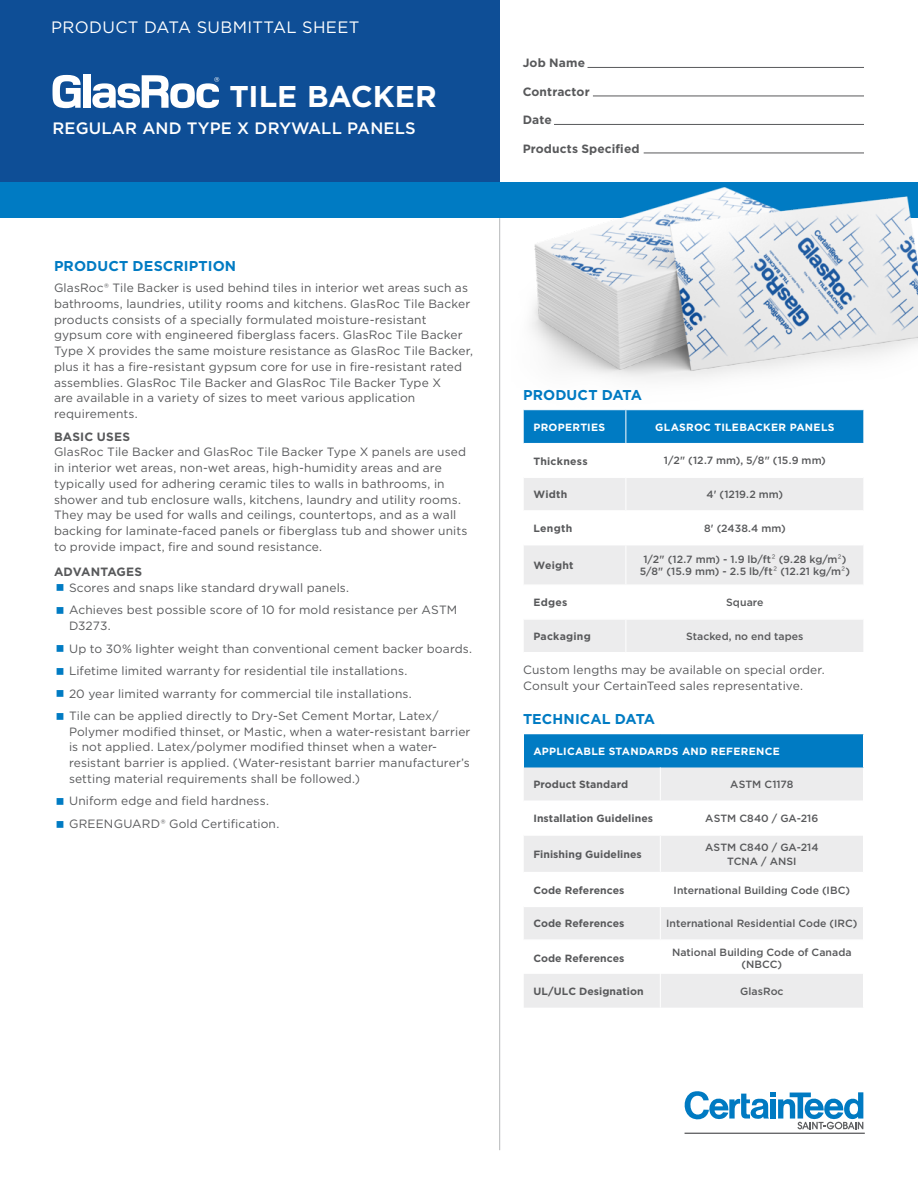
<style>
.page{position:relative;width:918px;height:1188px;background:#fff}
.page>*{position:absolute;margin:0;border:0;box-sizing:border-box;transform-origin:0 0}
.t1{font:700 30px "Gotham";letter-spacing:-.005em;color:#fff}
.t2{font:500 16.5px "Gotham";letter-spacing:.01em;color:#fff}
.t3{font:16.5px "Gotham";letter-spacing:.02em;color:#fff}
.t4{font:700 14.25px "Gotham";letter-spacing:.01em;color:#007bc3}
.t5{font:12px/15.8px "Gotham";letter-spacing:.01em;color:#58595b}
.t6{font:700 12px "Gotham";letter-spacing:.01em;color:#58595b}
.t7{font:500 10.5px/12px "Gotham";letter-spacing:.005em;color:#58595b;text-align:center}
.t8{font:700 10.5px "Gotham";letter-spacing:.005em;color:#58595b}
.t9{font:700 10.5px "Gotham";letter-spacing:.025em;color:#fff}
.t10{font:700 10.5px "Gotham";letter-spacing:.025em;color:#58595b}
.s1{font-weight:400}
</style>
<div class="page">
<svg style="left:524px;top:478px;width:339px;height:174px;fill:#ececed"></svg>
<hr style="left:625px;top:478px;width:1px;height:32px;background:#fff">
<hr style="left:625px;top:512px;width:1px;height:32px;background:#fff">
<hr style="left:625px;top:545px;width:1px;height:39px;background:#fff">
<hr style="left:625px;top:586px;width:1px;height:32px;background:#fff">
<hr style="left:625px;top:620px;width:1px;height:32px;background:#fff">
<hr style="left:524px;top:510px;width:102px;height:2px;background:#fff">
<hr style="left:626px;top:510px;width:237px;height:2px;background:#fff">
<hr style="left:524px;top:544px;width:102px;height:1px;background:#fff">
<hr style="left:626px;top:544px;width:237px;height:1px;background:#fff">
<hr style="left:524px;top:584px;width:102px;height:2px;background:#fff">
<hr style="left:626px;top:584px;width:237px;height:2px;background:#fff">
<hr style="left:524px;top:618px;width:102px;height:2px;background:#fff">
<hr style="left:626px;top:618px;width:237px;height:2px;background:#fff">
<svg style="left:685px;top:1091px;width:178px;height:38px"></svg>
<hr style="left:685px;top:1133px;width:180px;height:1px;background:#5f6062">
<hr style="left:499px;top:218px;width:1px;height:932px;background:#b6b8ba">
<div style="left:0;top:0;width:500px;height:189px;background:#0e4e96"></div>
<div style="left:0;top:182px;width:918px;height:36px;background:#007bc3"></div>
<div style="left:524px;top:734px;width:339px;height:33px;background:#007bc3"></div>
<div style="left:524px;top:767px;width:339px;height:33px;background:#ececed"></div>
<div style="left:524px;top:836px;width:339px;height:36px;background:#ececed"></div>
<div style="left:524px;top:907px;width:339px;height:32px;background:#ececed"></div>
<div style="left:524px;top:974px;width:339px;height:34px;background:#ececed"></div>
<hr style="left:660px;top:767px;width:1px;height:33px;background:#fff">
<hr style="left:660px;top:836px;width:1px;height:36px;background:#fff">
<hr style="left:660px;top:907px;width:1px;height:32px;background:#fff">
<hr style="left:660px;top:974px;width:1px;height:34px;background:#fff">
<img style="left:500px;top:67px;width:418px;height:383px">
<svg style="left:53px;top:75px;width:28px;height:33px"></svg>
<div style="left:83px;top:74px;width:8px;height:34px;background:#fff"></div>
<svg style="left:92px;top:75px;width:127px;height:33px"></svg>
<h2 class="t3" style="left:51px;top:16px;width:310px">PRODUCT DATA SUBMITTAL SHEET</h2>
<h1 class="t1" style="left:230px;top:76px;width:209px">TILE BACKER</h1>
<h2 class="t2" style="left:52px;top:117px;width:365px">REGULAR AND TYPE X DRYWALL PANELS</h2>
<p class="t4" style="left:54px;top:257px;width:184px">PRODUCT DESCRIPTION</p>
<p class="t5" style="left:54px;top:280px;width:421px">GlasRoc® Tile Backer is used behind tiles in interior wet areas such as bathrooms, laundries, utility rooms and kitchens. GlasRoc Tile Backer products consists of a specially formulated moisture-resistant gypsum core with engineered fiberglass facers. GlasRoc Tile Backer Type X provides the same moisture resistance as GlasRoc Tile Backer, plus it has a fire-resistant gypsum core for use in fire-resistant rated assemblies. GlasRoc Tile Backer and GlasRoc Tile Backer Type X<br>are available in a variety of sizes to meet various application requirements.</p>
<p class="t6" style="left:54px;top:428px;width:78px">BASIC USES</p>
<p class="t5" style="left:54px;top:444px;width:415px">GlasRoc Tile Backer and GlasRoc Tile Backer Type X panels are used in interior wet areas, non-wet areas, high-humidity areas and are typically used for adhering ceramic tiles to walls in bathrooms, in shower and tub enclosure walls, kitchens, laundry and utility rooms.<br>They may be used for walls and ceilings, countertops, and as a wall backing for laminate-faced panels or fiberglass tub and shower units to provide impact, fire and sound resistance.</p>
<p class="t6" style="left:54px;top:564px;width:90px">ADVANTAGES</p>
<p class="t5" style="left:69px;top:576px;width:390px;line-height:22.5px">Scores and snaps like standard drywall panels.<br>Achieves best possible score of 10 for mold resistance per ASTM</p>
<p class="t5" style="left:69px;top:614px;width:405px;line-height:22.5px">D3273.<br>Up to 30% lighter weight than conventional cement backer boards.<br>Lifetime limited warranty for residential tile installations.<br>20 year limited warranty for commercial tile installations.<br>Tile can be applied directly to Dry-Set Cement Mortar, Latex/</p>
<p class="t5" style="left:69px;top:723px;width:403px">Polymer modified thinset, or Mastic, when a water-resistant barrier is not applied. Latex/polymer modified thinset when a water&shy;resistant barrier is applied. (Water-resistant barrier manufacturer’s setting material requirements shall be followed.)</p>
<p class="t5" style="left:69px;top:790px;width:212px;line-height:22.5px">Uniform edge and field hardness.<br>GREENGUARD® Gold Certification.</p>
<p class="t6" style="left:523px;top:55px;width:64px">Job Name</p>
<p class="t6" style="left:523px;top:84px;width:69px">Contractor</p>
<p class="t6" style="left:523px;top:112px;width:31px">Date</p>
<p class="t6" style="left:523px;top:141px;width:118px">Products Specified</p>
<p class="t4" style="left:523px;top:386px;width:120px">PRODUCT DATA</p>
<p class="t9" style="left:533px;top:420px;width:73px">PROPERTIES</p>
<p class="t9" style="left:655px;top:420px;width:181px">GLASROC TILEBACKER PANELS</p>
<p class="t10" style="left:533px;top:454px;width:56px">Thickness</p>
<p class="t7" style="left:664px;top:455px;width:163px">1/2" (12.7 mm), 5/8" (15.9 mm)</p>
<p class="t8" style="left:533px;top:488px;width:36px">Width</p>
<p class="t7" style="left:707px;top:488px;width:78px">4' (1219.2 mm)</p>
<p class="t8" style="left:533px;top:521px;width:40px">Length</p>
<p class="t7" style="left:704px;top:522px;width:83px">8' (2438.4 mm)</p>
<p class="t8" style="left:533px;top:558px;width:42px">Weight</p>
<p class="t7" style="left:640px;top:553px;width:212px">1/2" (12.7 mm) - 1.9 lb/ft<span class="s1">²</span> (9.28 kg/m<span class="s1">²</span>)<br>5/8" (15.9 mm) - 2.5 lb/ft<span class="s1">²</span> (12.21 kg/m<span class="s1">²</span>)</p>
<p class="t8" style="left:533px;top:596px;width:35px">Edges</p>
<p class="t7" style="left:726px;top:596px;width:39px">Square</p>
<p class="t10" style="left:533px;top:629px;width:59px">Packaging</p>
<p class="t7" style="left:686px;top:630px;width:119px">Stacked, no end tapes</p>
<p class="t5" style="left:523px;top:662px;width:303px">Custom lengths may be available on special order.<br>Consult your CertainTeed sales representative.</p>
<p class="t4" style="left:523px;top:710px;width:134px">TECHNICAL DATA</p>
<p class="t9" style="left:533px;top:744px;width:248px">APPLICABLE STANDARDS AND REFERENCE</p>
<p class="t8" style="left:533px;top:778px;width:96px">Product Standard</p>
<p class="t7" style="left:730px;top:778px;width:65px">ASTM C1178</p>
<p class="t8" style="left:533px;top:812px;width:121px">Installation Guidelines</p>
<p class="t7" style="left:705px;top:812px;width:115px">ASTM C840 / GA-216</p>
<p class="t8" style="left:533px;top:847px;width:110px">Finishing Guidelines</p>
<p class="t7" style="left:705px;top:841px;width:115px;line-height:13.5px">ASTM C840 / GA-214<br>TCNA / ANSI</p>
<p class="t8" style="left:533px;top:883px;width:92px">Code References</p>
<p class="t7" style="left:674px;top:884px;width:178px">International Building Code (IBC)</p>
<p class="t8" style="left:533px;top:917px;width:92px">Code References</p>
<p class="t7" style="left:666px;top:918px;width:193px">International Residential Code (IRC)</p>
<p class="t8" style="left:533px;top:951px;width:92px">Code References</p>
<p class="t7" style="left:672px;top:946px;width:181px">National Building Code of Canada (NBCC)</p>
<p class="t8" style="left:533px;top:984px;width:112px">UL/ULC Designation</p>
<p class="t7" style="left:740px;top:985px;width:45px">GlasRoc</p>
</div>
